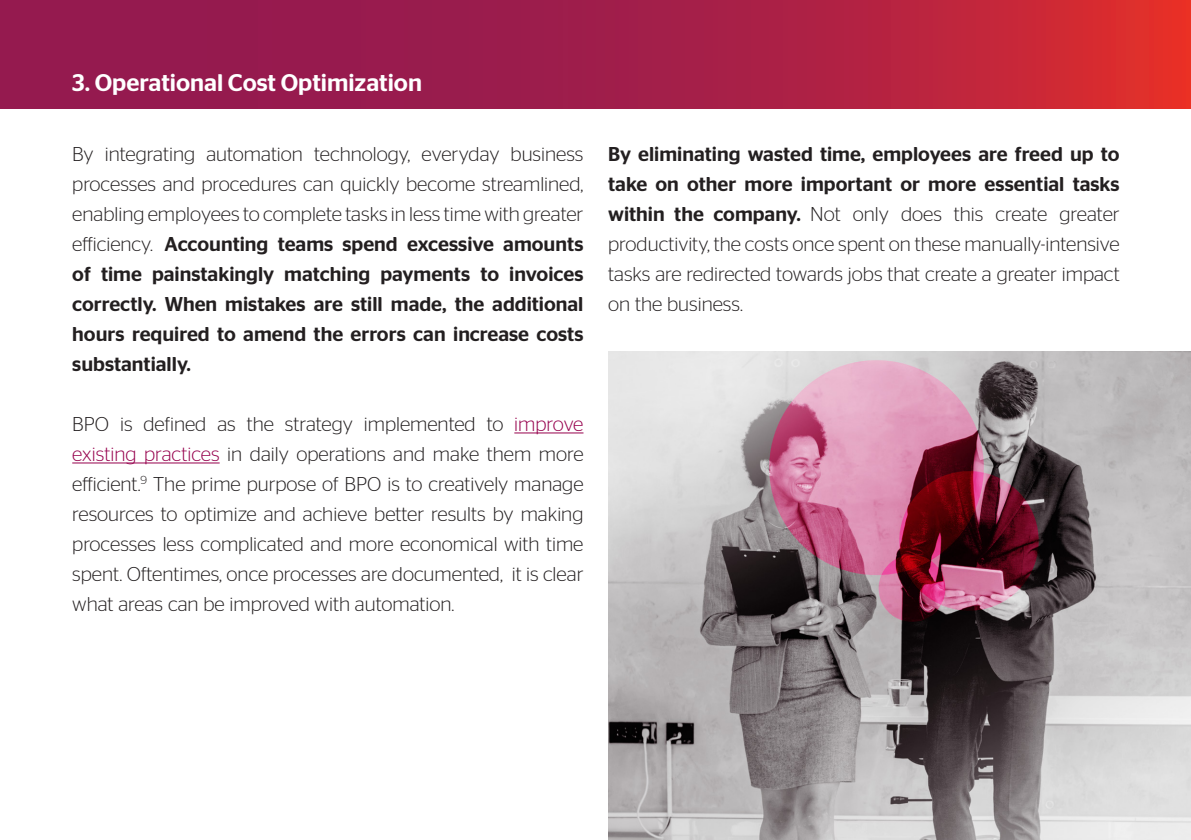
<style>
.page{position:relative;width:1191px;height:840px;background:#fff}
.page>*{position:absolute;margin:0;border:0;box-sizing:border-box;transform-origin:0 0}
.t1{font:500 24px "Stag Sans";color:#fff}
.t2{font:300 20px/30px "Stag Sans";color:#231f20;text-align:justify}
.t3{font:500 20px/30px "Stag Sans";color:#231f20;text-align:justify}
.s1{font-weight:300}
.s2{color:#96004d}
.s3{font-weight:500}
</style>
<div class="page">
<svg style="left:0;top:0;width:1191px;height:109px;background:#a91f45"></svg>
<img style="left:608px;top:351px;width:583px;height:489px">
<hr style="left:514px;top:432px;width:69px;height:1px;background:#96004d">
<hr style="left:72px;top:462px;width:148px;height:1px;background:#96004d">
<p class="t1" style="left:72px;top:69px;width:351px">3. Operational Cost Optimization</p>
<p class="t3" style="left:72px;top:139px;width:513px"><span class="s1">By integrating automation technology, everyday business processes and procedures can quickly become streamlined, enabling employees to complete tasks in less time with greater efficiency.</span> Accounting teams spend excessive amounts of time painstakingly matching payments to invoices correctly. When mistakes are still made, the additional hours required to amend the errors can increase costs substantially.</p>
<p class="t2" style="left:72px;top:408px;width:513px">BPO is defined as the strategy implemented to <span class="s2">improve existing practices</span> in daily operations and make them more efficient.<sup>9</sup> The prime purpose of BPO is to creatively manage resources to optimize and achieve better results by making processes less complicated and more economical with time spent. Oftentimes, once processes are documented, it is clear what areas can be improved with automation.</p>
<p class="t2" style="left:608px;top:138px;width:513px"><span class="s3">By eliminating wasted time, employees are freed up to take on other more important or more essential tasks within the company.</span> Not only does this create greater productivity, the costs once spent on these manually-intensive tasks are redirected towards jobs that create a greater impact on the business.</p>
</div>
